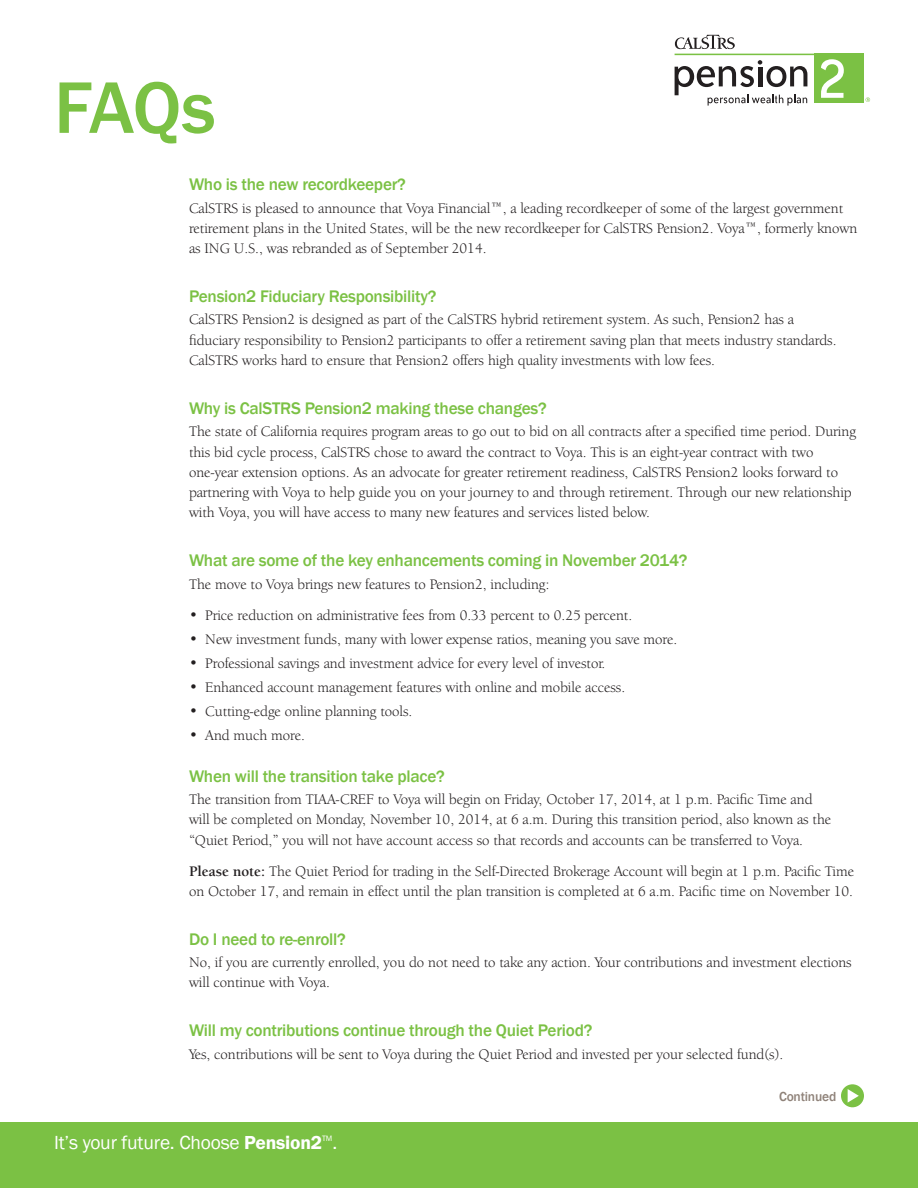
<style>
.page{position:relative;width:918px;height:1188px;background:#fff}
.page>*{position:absolute;margin:0;border:0;box-sizing:border-box;transform-origin:0 0}
.t1{font:500 75.6px "Franklin Gothic";color:#7bc144}
.t2{font:19.5px "Franklin Gothic";letter-spacing:-.01em;color:#fff}
.Subhead{font:500 17.25px "Franklin Gothic";letter-spacing:-.015em;color:#7bc144}
.Main_Text{font:15px/20.2px "Berkeley Oldstyle IT Cby BT";color:#231f20}
.Subhead-2{font:500 13.5px "Franklin Gothic";letter-spacing:-.015em;color:#8f8279}
.t3{font:8.1px "Franklin Gothic";color:#fff}
.s1{font-family:"Berkeley";font-weight:700}
.s2{font-family:"Franklin Got ITC";font-weight:600}
</style>
<div class="page">
<div style="left:814px;top:54px;width:49px;height:49px;background:#7bc144"></div>
<svg style="left:821px;top:59px;width:23px;height:39px"></svg>
<hr style="left:675px;top:54px;width:142px;height:1px;background:#7bc144">
<svg style="left:675px;top:60px;width:132px;height:46px"></svg>
<svg style="left:675px;top:35px;width:60px;height:14px"></svg>
<svg style="left:866px;top:97px;width:4px;height:5px"></svg>
<div style="left:0;top:1122px;width:918px;height:66px;background:#7bc144"></div>
<div style="left:841px;top:1084px;width:23px;height:23px;background:#7bc144;border-radius:50%"></div>
<svg style="left:848px;top:1089px;width:11px;height:14px"></svg>
<h1 class="t1" style="left:54px;top:61px;width:163px">FAQs</h1>
<p class="Subhead" style="left:189px;top:174px;width:218px">Who is the new recordkeeper?</p>
<p class="Main_Text" style="left:189px;top:198px;width:670px">CalSTRS is pleased to announce that Voya Financial™, a leading recordkeeper of some of the largest government retirement plans in the United States, will be the new recordkeeper for CalSTRS Pension2. Voya™, formerly known as ING U.S., was rebranded as of September 2014.</p>
<p class="Subhead" style="left:189px;top:286px;width:249px">Pension2 Fiduciary Responsibility?</p>
<p class="Main_Text" style="left:189px;top:309px;width:649px">CalSTRS Pension2 is designed as part of the CalSTRS hybrid retirement system. As such, Pension2 has a fiduciary responsibility to Pension2 participants to offer a retirement saving plan that meets industry standards.<br>CalSTRS works hard to ensure that Pension2 offers high quality investments with low fees.</p>
<p class="Subhead" style="left:189px;top:397px;width:359px">Why is CalSTRS Pension2 making these changes?</p>
<p class="Main_Text" style="left:189px;top:421px;width:669px">The state of California requires program areas to go out to bid on all contracts after a specified time period. During this bid cycle process, CalSTRS chose to award the contract to Voya. This is an eight-year contract with two one-year extension options. As an advocate for greater retirement readiness, CalSTRS Pension2 looks forward to partnering with Voya to help guide you on your journey to and through retirement. Through our new relationship with Voya, you will have access to many new features and services listed below.</p>
<p class="Subhead" style="left:189px;top:550px;width:500px">What are some of the key enhancements coming in November 2014?</p>
<p class="Main_Text" style="left:189px;top:574px;width:362px">The move to Voya brings new features to Pension2, including:</p>
<p class="Main_Text" style="left:189px;top:605px;width:445px">• Price reduction on administrative fees from 0.33 percent to 0.25 percent.</p>
<p class="Main_Text" style="left:189px;top:629px;width:490px">• New investment funds, many with lower expense ratios, meaning you save more.</p>
<p class="Main_Text" style="left:189px;top:653px;width:418px">• Professional savings and investment advice for every level of investor.</p>
<p class="Main_Text" style="left:189px;top:677px;width:438px">• Enhanced account management features with online and mobile access.</p>
<p class="Main_Text" style="left:189px;top:701px;width:225px">• Cutting-edge online planning tools.</p>
<p class="Main_Text" style="left:189px;top:725px;width:118px">• And much more.</p>
<p class="Subhead" style="left:189px;top:765px;width:257px">When will the transition take place?</p>
<p class="Main_Text" style="left:189px;top:789px;width:644px">The transition from TIAA-CREF to Voya will begin on Friday, October 17, 2014, at 1 p.m. Pacific Time and will be completed on Monday, November 10, 2014, at 6 a.m. During this transition period, also known as the “Quiet Period,” you will not have account access so that records and accounts can be transferred to Voya.</p>
<p class="Main_Text" style="left:189px;top:861px;width:667px"><span class="s1">Please note:</span> The Quiet Period for trading in the Self-Directed Brokerage Account will begin at 1 p.m. Pacific Time on October 17, and remain in effect until the plan transition is completed at 6 a.m. Pacific time on November 10.</p>
<p class="Subhead" style="left:189px;top:928px;width:158px">Do I need to re-enroll?</p>
<p class="Main_Text" style="left:189px;top:952px;width:664px">No, if you are currently enrolled, you do not need to take any action. Your contributions and investment elections will continue with Voya.</p>
<p class="Subhead" style="left:189px;top:1020px;width:405px">Will my contributions continue through the Quiet Period?</p>
<p class="Main_Text" style="left:189px;top:1044px;width:596px">Yes, contributions will be sent to Voya during the Quiet Period and invested per your selected fund(s).</p>
<p class="Subhead-2" style="left:779px;top:1089px;width:59px">Continued</p>
<h2 class="t2" style="left:54px;top:1130px;width:270px">It’s your future. Choose <span class="s2">Pension2</span></h2>
<p class="t3" style="left:322px;top:1133px;width:12px">TM</p>
<h2 class="t2" style="left:332px;top:1130px;width:6px">.</h2>
</div>
